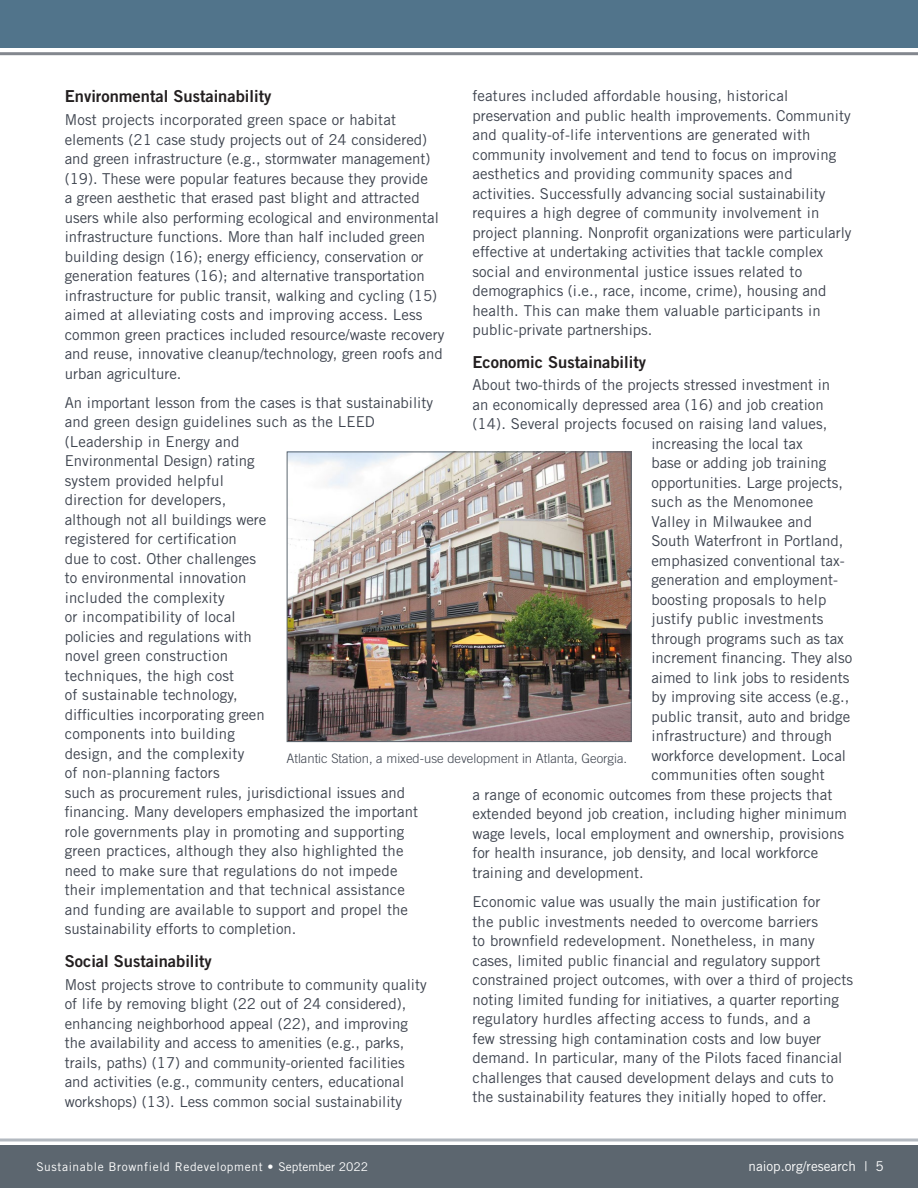
<style>
.page{position:relative;width:918px;height:1188px;background:#fff}
.page>*{position:absolute;margin:0;border:0;box-sizing:border-box;transform-origin:0 0}
.t1{font:16.5px "Trade Gothic LT Std Bd 2";color:#231f20}
.Body_Text{font:15px/19.5px "Trade Gothic LT Std";color:#3e444f}
.t2{font:13.5px "Trade Gothic LT Std";color:#fff}
.photo_caption{font:300 13.05px "Trade Gothic LT Std";color:#3e444f}
.t3{font:12px "Trade Gothic LT Std";letter-spacing:.05em;color:#fff}
</style>
<div class="page">
<div style="left:0;top:1145px;width:918px;height:43px;background:#5c666f"></div>
<div style="left:0;top:0;width:918px;height:48px;background:#51748b"></div>
<svg style="left:0;top:1138px;width:918px;height:4px"></svg>
<hr style="left:0;top:52px;width:918px;height:3px;background:#83878e">
<img style="left:289px;top:454px;width:341px;height:286px">
<div style="left:287px;top:452px;width:345px;height:290px;border:1px solid #5c666f"></div>
<h3 class="t1" style="left:65px;top:86px;width:208px">Environmental Sustainability</h3>
<p class="Body_Text" style="left:65px;top:110px;width:381px">Most projects incorporated green space or habitat elements (21 case study projects out of 24 considered) and green infrastructure (e.g., stormwater management) (19). These were popular features because they provide<br>a green aesthetic that erased past blight and attracted users while also performing ecological and environmental infrastructure functions. More than half included green building design (16); energy efficiency, conservation or generation features (16); and alternative transportation infrastructure for public transit, walking and cycling (15) aimed at alleviating costs and improving access. Less common green practices included resource/waste recovery and reuse, innovative cleanup/technology, green roofs and urban agriculture.</p>
<p class="Body_Text" style="left:65px;top:393px;width:370px">An important lesson from the cases is that sustainability and green design guidelines such as the LEED (Leadership in Energy and<br>Environmental Design) rating<br>system provided helpful<br>direction for developers,<br>although not all buildings were<br>registered for certification<br>due to cost. Other challenges<br>to environmental innovation<br>included the complexity<br>or incompatibility of local<br>policies and regulations with<br>novel green construction<br>techniques, the high cost<br>of sustainable technology,<br>difficulties incorporating green<br>components into building<br>design, and the complexity<br>of non-planning factors<br>such as procurement rules, jurisdictional issues and financing. Many developers emphasized the important role governments play in promoting and supporting green practices, although they also highlighted the need to make sure that regulations do not impede<br>their implementation and that technical assistance and funding are available to support and propel the sustainability efforts to completion.</p>
<h3 class="t1" style="left:65px;top:951px;width:149px">Social Sustainability</h3>
<p class="Body_Text" style="left:65px;top:974px;width:363px">Most projects strove to contribute to community quality of life by removing blight (22 out of 24 considered), enhancing neighborhood appeal (22), and improving the availability and access to amenities (e.g., parks, trails, paths) (17) and community-oriented facilities and activities (e.g., community centers, educational workshops) (13). Less common social sustainability</p>
<p class="Body_Text" style="left:472px;top:86px;width:381px">features included affordable housing, historical preservation and public health improvements. Community and quality-of-life interventions are generated with community involvement and tend to focus on improving aesthetics and providing community spaces and activities. Successfully advancing social sustainability requires a high degree of community involvement in project planning. Nonprofit organizations were particularly effective at undertaking activities that tackle complex social and environmental justice issues related to demographics (i.e., race, income, crime), housing and health. This can make them valuable participants in public-private partnerships.</p>
<h3 class="t1" style="left:472px;top:352px;width:175px">Economic Sustainability</h3>
<p class="Body_Text" style="left:472px;top:375px;width:359px">About two-thirds of the projects stressed investment in</p>
<p class="Body_Text" style="left:472px;top:395px;width:353px">an economically depressed area (16) and job creation</p>
<p class="Body_Text" style="left:472px;top:414px;width:356px">(14). Several projects focused on raising land values,</p>
<p class="Body_Text" style="left:651px;top:434px;width:153px">increasing the local tax</p>
<p class="Body_Text" style="left:651px;top:453px;width:177px">base or adding job training</p>
<p class="Body_Text" style="left:651px;top:473px;width:193px">opportunities. Large projects,</p>
<p class="Body_Text" style="left:651px;top:492px;width:163px">such as the Menomonee</p>
<p class="Body_Text" style="left:651px;top:512px;width:162px">Valley in Milwaukee and</p>
<p class="Body_Text" style="left:651px;top:531px;width:193px">South Waterfront in Portland,</p>
<p class="Body_Text" style="left:651px;top:551px;width:195px">emphasized conventional tax-</p>
<p class="Body_Text" style="left:651px;top:570px;width:188px">generation and employment-</p>
<p class="Body_Text" style="left:651px;top:590px;width:176px">boosting proposals to help</p>
<p class="Body_Text" style="left:651px;top:609px;width:174px">justify public investments</p>
<p class="Body_Text" style="left:651px;top:629px;width:194px">through programs such as tax</p>
<p class="Body_Text" style="left:651px;top:648px;width:202px">increment financing. They also</p>
<p class="Body_Text" style="left:651px;top:668px;width:199px">aimed to link jobs to residents</p>
<p class="Body_Text" style="left:651px;top:687px;width:199px">by improving site access (e.g.,</p>
<p class="Body_Text" style="left:651px;top:707px;width:200px">public transit, auto and bridge</p>
<p class="Body_Text" style="left:651px;top:726px;width:182px">infrastructure) and through</p>
<p class="Body_Text" style="left:651px;top:746px;width:196px">workforce development. Local</p>
<p class="Body_Text" style="left:651px;top:765px;width:175px">communities often sought</p>
<p class="Body_Text" style="left:472px;top:785px;width:361px">a range of economic outcomes from these projects that</p>
<p class="Body_Text" style="left:472px;top:804px;width:376px">extended beyond job creation, including higher minimum</p>
<p class="Body_Text" style="left:472px;top:824px;width:373px">wage levels, local employment and ownership, provisions</p>
<p class="Body_Text" style="left:472px;top:843px;width:347px">for health insurance, job density, and local workforce</p>
<p class="Body_Text" style="left:472px;top:863px;width:173px">training and development.</p>
<p class="Body_Text" style="left:472px;top:892px;width:382px">Economic value was usually the main justification for<br>the public investments needed to overcome barriers<br>to brownfield redevelopment. Nonetheless, in many cases, limited public financial and regulatory support constrained project outcomes, with over a third of projects noting limited funding for initiatives, a quarter reporting regulatory hurdles affecting access to funds, and a<br>few stressing high contamination costs and low buyer demand. In particular, many of the Pilots faced financial challenges that caused development delays and cuts to the sustainability features they initially hoped to offer.</p>
<p class="photo_caption" style="left:286px;top:750px;width:342px">Atlantic Station, a mixed-use development in Atlanta, Georgia.</p>
<p class="t3" style="left:36px;top:1160px;width:333px">Sustainable Brownfield Redevelopment • September 2022</p>
<p class="t2" style="left:749px;top:1159px;width:137px">naiop.org/research | 5</p>
</div>
